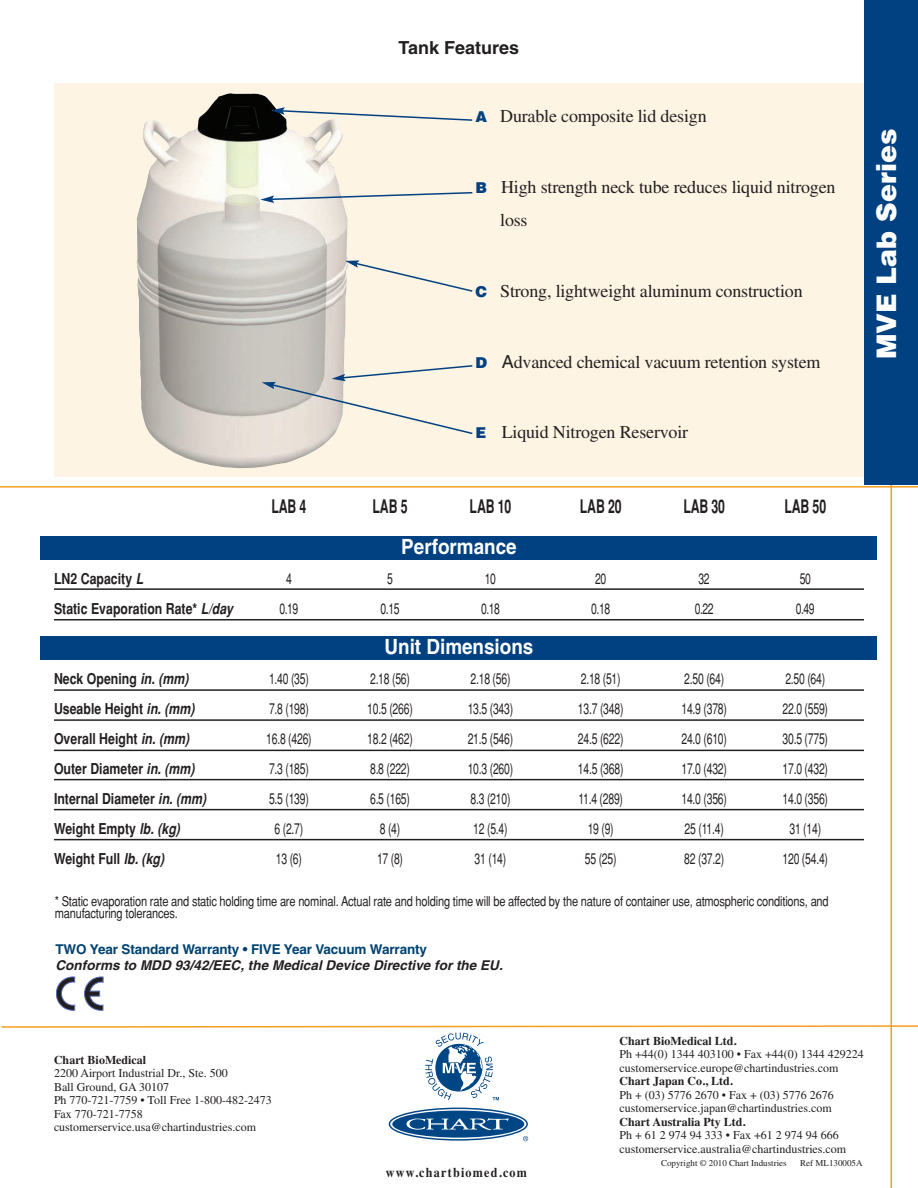
<style>
.page{position:relative;width:918px;height:1188px;background:#fff}
.page>*{position:absolute;margin:0;border:0;box-sizing:border-box;transform-origin:0 0}
.t1{font:900 27px "Helvetica";color:#fff}
.t2{font:700 21px "Helvetica";color:#fff;scale:.9 1}
.t3{font:700 condensed 18.75px "Helvetica";letter-spacing:-.01em;color:#231f20;scale:.8 1}
.t4{font:18px/33px "Times";letter-spacing:-.01em;color:#231f20}
.t5{font:700 18px "Helvetica";color:#231f20}
.t6{font:condensed 15px "Helvetica";letter-spacing:-.02em;color:#231f20;scale:.85 1}
.t7{font:700 condensed 15px "Helvetica";color:#231f20}
.t8{font:condensed 13.5px/12px "Helvetica";letter-spacing:-.015em;color:#231f20}
.t9{font:italic 700 13.5px "Helvetica";letter-spacing:.005em;color:#231f20}
.t10{font:700 13.5px "Helvetica";letter-spacing:-.01em;color:#004270}
.t11{font:700 13.5px "Times";letter-spacing:.1em;color:#231f20;scale:.9 1}
.t12{font:12px/13.5px "Times";color:#231f20}
.t13{font:700 12px "Times";color:#231f20}
.t14{font:9px "Times";color:#231f20}
.s1{font-family:"Helvetica";font-weight:900;font-size:15px;color:#014181}
.s2{font-family:"Helvetica"}
.s3{font-style:italic}
</style>
<div class="page">
<div style="left:389px;top:1108px;width:139px;height:33px;border:1px solid #004684;border-radius:50%"></div>
<div style="left:392px;top:1111px;width:132px;height:27px;background:#004684;border-radius:50%"></div>
<svg style="left:407px;top:1118px;width:102px;height:12px"></svg>
<svg style="left:523px;top:1136px;width:5px;height:5px"></svg>
<svg style="left:1px;top:1025px;width:917px;height:75px"></svg>
<hr style="left:891px;top:0;width:1px;height:1188px;background:#f69d1c">
<div style="left:54px;top:83px;width:810px;height:394px;background:#fef4e4"></div>
<img style="left:137px;top:93px;width:211px;height:376px">
<div style="left:40px;top:636px;width:838px;height:24px;background:#014181"></div>
<div style="left:40px;top:536px;width:838px;height:24px;background:#014181"></div>
<hr style="left:0;top:486px;width:918px;height:2px;background:#f69d1c">
<hr style="left:54px;top:588px;width:810px;height:2px;background:#231f20">
<hr style="left:54px;top:619px;width:810px;height:1px;background:#231f20">
<hr style="left:54px;top:689px;width:810px;height:2px;background:#231f20">
<hr style="left:54px;top:719px;width:810px;height:2px;background:#231f20">
<hr style="left:54px;top:750px;width:810px;height:1px;background:#231f20">
<hr style="left:54px;top:779px;width:810px;height:1px;background:#231f20">
<hr style="left:54px;top:809px;width:810px;height:1px;background:#231f20">
<hr style="left:54px;top:839px;width:810px;height:1px;background:#231f20">
<svg style="left:271px;top:107px;width:202px;height:15px"></svg>
<svg style="left:260px;top:191px;width:213px;height:12px"></svg>
<svg style="left:345px;top:260px;width:128px;height:33px"></svg>
<svg style="left:262px;top:364px;width:211px;height:71px"></svg>
<svg style="left:84px;top:977px;width:19px;height:33px"></svg>
<svg style="left:56px;top:977px;width:19px;height:33px"></svg>
<div style="left:864px;top:0;width:54px;height:485px;background:#014181"></div>
<h3 class="t5" style="left:399px;top:41px;width:122px">Tank Features</h3>
<h3 class="t4" style="left:475px;top:101px;width:233px"><span class="s1">A</span> Durable composite lid design</h3>
<h3 class="t4" style="left:500px;top:172px;width:337px;text-indent:-25px"><span class="s1">B</span> High strength neck tube reduces liquid nitrogen loss</h3>
<h3 class="t4" style="left:475px;top:276px;width:329px"><span class="s1">C</span> Strong, lightweight aluminum construction</h3>
<h3 class="t4" style="left:475px;top:347px;width:347px"><span class="s1">D</span> <span class="s2">A</span>dvanced chemical vacuum retention system</h3>
<h3 class="t4" style="left:475px;top:418px;width:214px"><span class="s1">E</span> Liquid Nitrogen Reservoir</h3>
<h3 class="t3" style="left:271px;top:496px;width:45px">LAB 4</h3>
<h3 class="t3" style="left:373px;top:496px;width:45px">LAB 5</h3>
<h3 class="t3" style="left:470px;top:496px;width:54px">LAB 10</h3>
<h3 class="t3" style="left:580px;top:496px;width:54px">LAB 20</h3>
<h3 class="t3" style="left:683px;top:496px;width:54px">LAB 30</h3>
<h3 class="t3" style="left:784px;top:496px;width:54px">LAB 50</h3>
<h2 class="t2" style="left:401px;top:539px;width:130px">Performance</h2>
<p class="t7" style="left:54px;top:570px;width:91px">LN2 Capacity <span class="s3">L</span></p>
<p class="t6" style="left:286px;top:570px;width:8px">4</p>
<p class="t6" style="left:387px;top:570px;width:8px">5</p>
<p class="t6" style="left:485px;top:570px;width:15px">10</p>
<p class="t6" style="left:595px;top:570px;width:15px">20</p>
<p class="t6" style="left:699px;top:570px;width:15px">32</p>
<p class="t6" style="left:800px;top:570px;width:15px">50</p>
<p class="t7" style="left:54px;top:600px;width:181px">Static Evaporation Rate* <span class="s3">L/day</span></p>
<p class="t6" style="left:280px;top:600px;width:24px">0.19</p>
<p class="t6" style="left:381px;top:600px;width:24px">0.15</p>
<p class="t6" style="left:481px;top:600px;width:24px">0.18</p>
<p class="t6" style="left:591px;top:600px;width:24px">0.18</p>
<p class="t6" style="left:695px;top:600px;width:24px">0.22</p>
<p class="t6" style="left:796px;top:600px;width:24px">0.49</p>
<h2 class="t2" style="left:385px;top:639px;width:167px">Unit Dimensions</h2>
<p class="t7" style="left:54px;top:670px;width:136px">Neck Opening <span class="s3">in. (mm)</span></p>
<p class="t6" style="left:269px;top:670px;width:49px">1.40 (35)</p>
<p class="t6" style="left:370px;top:670px;width:49px">2.18 (56)</p>
<p class="t6" style="left:471px;top:670px;width:49px">2.18 (56)</p>
<p class="t6" style="left:581px;top:670px;width:49px">2.18 (51)</p>
<p class="t6" style="left:684px;top:670px;width:49px">2.50 (64)</p>
<p class="t6" style="left:785px;top:670px;width:49px">2.50 (64)</p>
<p class="t7" style="left:54px;top:700px;width:142px">Useable Height <span class="s3">in. (mm)</span></p>
<p class="t6" style="left:269px;top:700px;width:49px">7.8 (198)</p>
<p class="t6" style="left:367px;top:700px;width:55px">10.5 (266)</p>
<p class="t6" style="left:468px;top:700px;width:55px">13.5 (343)</p>
<p class="t6" style="left:578px;top:700px;width:55px">13.7 (348)</p>
<p class="t6" style="left:681px;top:700px;width:55px">14.9 (378)</p>
<p class="t6" style="left:783px;top:700px;width:55px">22.0 (559)</p>
<p class="t7" style="left:54px;top:730px;width:137px">Overall Height <span class="s3">in. (mm)</span></p>
<p class="t6" style="left:266px;top:730px;width:55px">16.8 (426)</p>
<p class="t6" style="left:367px;top:730px;width:55px">18.2 (462)</p>
<p class="t6" style="left:468px;top:730px;width:55px">21.5 (546)</p>
<p class="t6" style="left:578px;top:730px;width:55px">24.5 (622)</p>
<p class="t6" style="left:681px;top:730px;width:55px">24.0 (610)</p>
<p class="t6" style="left:783px;top:730px;width:55px">30.5 (775)</p>
<p class="t7" style="left:54px;top:760px;width:142px">Outer Diameter <span class="s3">in. (mm)</span></p>
<p class="t6" style="left:269px;top:760px;width:49px">7.3 (185)</p>
<p class="t6" style="left:370px;top:760px;width:49px">8.8 (222)</p>
<p class="t6" style="left:468px;top:760px;width:55px">10.3 (260)</p>
<p class="t6" style="left:578px;top:760px;width:55px">14.5 (368)</p>
<p class="t6" style="left:681px;top:760px;width:55px">17.0 (432)</p>
<p class="t6" style="left:783px;top:760px;width:55px">17.0 (432)</p>
<p class="t7" style="left:54px;top:790px;width:154px">Internal Diameter <span class="s3">in. (mm)</span></p>
<p class="t6" style="left:269px;top:790px;width:49px">5.5 (139)</p>
<p class="t6" style="left:370px;top:790px;width:49px">6.5 (165)</p>
<p class="t6" style="left:471px;top:790px;width:49px">8.3 (210)</p>
<p class="t6" style="left:578px;top:790px;width:54px">11.4 (289)</p>
<p class="t6" style="left:681px;top:790px;width:55px">14.0 (356)</p>
<p class="t6" style="left:783px;top:790px;width:55px">14.0 (356)</p>
<p class="t7" style="left:54px;top:820px;width:128px">Weight Empty <span class="s3">lb. (kg)</span></p>
<p class="t6" style="left:275px;top:820px;width:35px">6 (2.7)</p>
<p class="t6" style="left:380px;top:820px;width:26px">8 (4)</p>
<p class="t6" style="left:473px;top:820px;width:42px">12 (5.4)</p>
<p class="t6" style="left:588px;top:820px;width:32px">19 (9)</p>
<p class="t6" style="left:685px;top:820px;width:48px">25 (11.4)</p>
<p class="t6" style="left:789px;top:820px;width:39px">31 (14)</p>
<p class="t7" style="left:54px;top:850px;width:112px">Weight Full <span class="s3">lb. (kg)</span></p>
<p class="t6" style="left:276px;top:850px;width:32px">13 (6)</p>
<p class="t6" style="left:377px;top:850px;width:32px">17 (8)</p>
<p class="t6" style="left:475px;top:850px;width:39px">31 (14)</p>
<p class="t6" style="left:585px;top:850px;width:39px">55 (25)</p>
<p class="t6" style="left:684px;top:850px;width:49px">82 (37.2)</p>
<p class="t6" style="left:783px;top:850px;width:55px">120 (54.4)</p>
<p class="t8" style="left:55px;top:896px;width:776px">* Static evaporation rate and static holding time are nominal. Actual rate and holding time will be affected by the nature of container use, atmospheric conditions, and manufacturing tolerances.</p>
<p class="t10" style="left:56px;top:944px;width:373px">TWO Year Standard Warranty • FIVE Year Vacuum Warranty</p>
<p class="t9" style="left:56px;top:961px;width:449px">Conforms to MDD 93/42/EEC, the Medical Device Directive for the EU.</p>
<h1 class="t1" style="left:871px;top:359px;width:232px;rotate:-90deg">MVE Lab Series</h1>
<p class="t13" style="left:54px;top:1053px;width:94px">Chart BioMedical</p>
<p class="t12" style="left:54px;top:1068px;width:219px">2200 Airport Industrial Dr., Ste. 500<br>Ball Ground, GA 30107<br>Ph 770-721-7759 • Toll Free 1-800-482-2473<br>Fax 770-721-7758 customerservice.usa@chartindustries.com</p>
<p class="t11" style="left:386px;top:1165px;width:159px">www.chartbiomed.com</p>
<p class="t13" style="left:620px;top:1034px;width:118px">Chart BioMedical Ltd.</p>
<p class="t12" style="left:620px;top:1049px;width:246px">Ph +44(0) 1344 403100 • Fax +44(0) 1344 429224 customerservice.europe@chartindustries.com</p>
<p class="t13" style="left:620px;top:1074px;width:115px">Chart Japan Co., Ltd.</p>
<p class="t12" style="left:620px;top:1089px;width:216px">Ph + (03) 5776 2670 • Fax + (03) 5776 2676 customerservice.japan@chartindustries.com</p>
<p class="t13" style="left:620px;top:1115px;width:127px">Chart Australia Pty Ltd.</p>
<p class="t12" style="left:620px;top:1130px;width:228px">Ph + 61 2 974 94 333 • Fax +61 2 974 94 666 customerservice.australia@chartindustries.com</p>
<p class="t14" style="left:661px;top:1160px;width:127px">Copyright © 2010 Chart Industries</p>
<p class="t14" style="left:800px;top:1160px;width:64px">Ref ML130005A</p>
</div>
